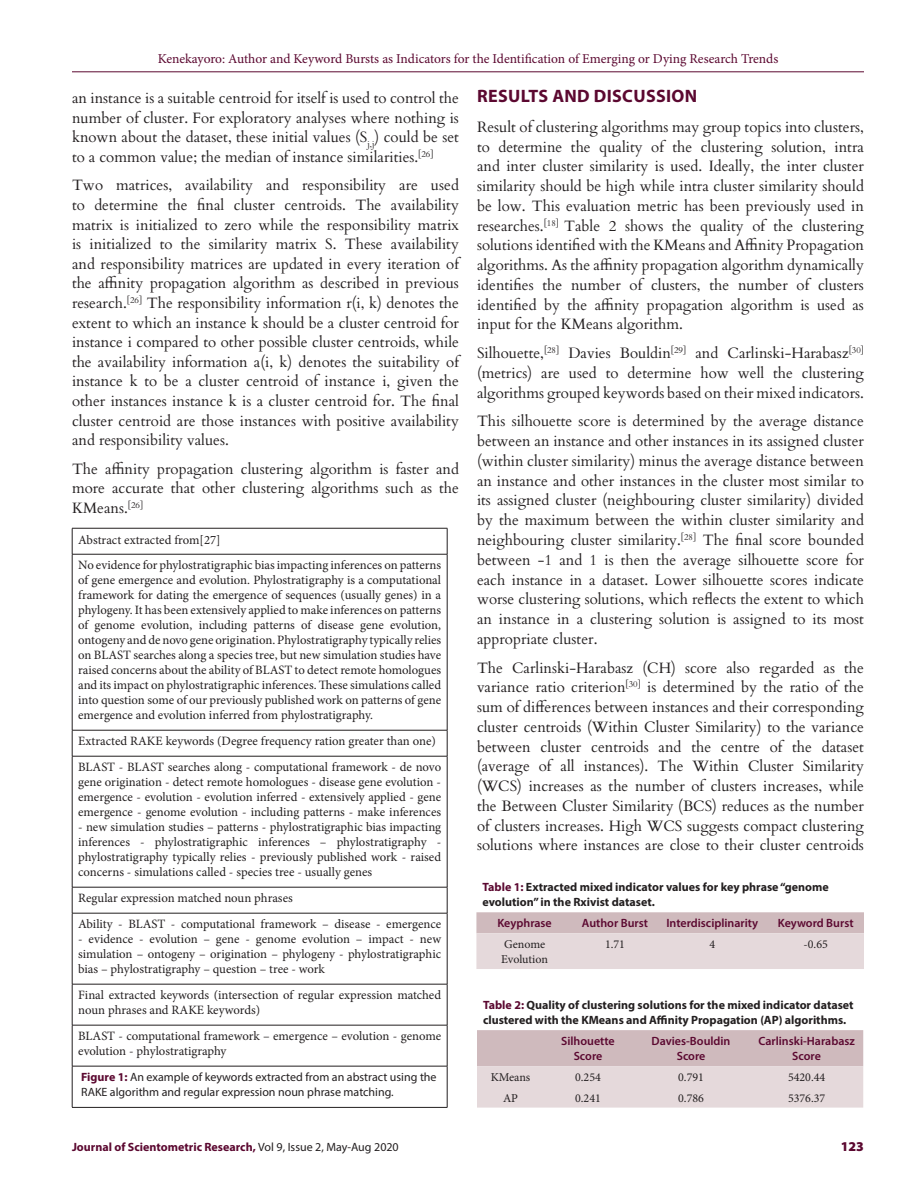
<style>
.page{position:relative;width:918px;height:1188px;background:#fff}
.page>*{position:absolute;margin:0;border:0;box-sizing:border-box;transform-origin:0 0}
._1_HD{font:700 18px "Myriad Pro";letter-spacing:.02em;color:#5b0830}
.TXT{font:15px/19.8px "Cardo";color:#231f20;text-align:justify}
.t1{font:13.5px "Minion Pro";letter-spacing:-.005em;color:#5b0830}
.t2{font:900 13.5px "Myriad Pro";color:#5b0830}
.TB{font:12.75px/15px "Minion Pro";color:#231f20;text-align:justify}
.TT{font:700 12px/15px "Myriad Pro";color:#231f20}
.FIG_CAP{font:12px/15px "Myriad Pro";color:#231f20}
.TCH{font:600 12px/15px "Myriad Pro";color:#5b0830;text-align:center}
.TB-2{font:12px/15px "Minion Pro";color:#231f20}
.t3{font:700 12px "Myriad Pro";color:#5b0830}
.s1{font-weight:700;color:#5b0830}
.s2{color:#5b0830}
.s3{font-weight:400;color:#231f20}
</style>
<div class="page">
<hr style="left:72px;top:72px;width:792px;height:1px;background:#5b0830">
<hr style="left:72px;top:528px;width:375px;height:1px;background:#231f20">
<svg style="left:72px;top:528px;width:1px;height:26px"></svg>
<svg style="left:447px;top:528px;width:1px;height:26px"></svg>
<hr style="left:72px;top:554px;width:375px;height:1px;background:#231f20">
<hr style="left:72px;top:554px;width:1px;height:176px;background:#231f20">
<hr style="left:447px;top:554px;width:1px;height:176px;background:#231f20">
<hr style="left:72px;top:730px;width:375px;height:1px;background:#231f20">
<svg style="left:72px;top:730px;width:1px;height:26px"></svg>
<svg style="left:447px;top:730px;width:1px;height:26px"></svg>
<hr style="left:72px;top:756px;width:375px;height:1px;background:#231f20">
<hr style="left:72px;top:756px;width:1px;height:131px;background:#231f20">
<hr style="left:447px;top:756px;width:1px;height:131px;background:#231f20">
<hr style="left:72px;top:887px;width:375px;height:1px;background:#231f20">
<svg style="left:72px;top:887px;width:1px;height:26px"></svg>
<svg style="left:447px;top:887px;width:1px;height:26px"></svg>
<hr style="left:72px;top:913px;width:375px;height:1px;background:#231f20">
<hr style="left:72px;top:913px;width:1px;height:71px;background:#231f20">
<hr style="left:447px;top:913px;width:1px;height:71px;background:#231f20">
<hr style="left:72px;top:984px;width:375px;height:1px;background:#231f20">
<hr style="left:72px;top:984px;width:1px;height:41px;background:#231f20">
<hr style="left:447px;top:984px;width:1px;height:41px;background:#231f20">
<hr style="left:72px;top:1025px;width:375px;height:1px;background:#231f20">
<hr style="left:72px;top:1025px;width:1px;height:41px;background:#231f20">
<hr style="left:447px;top:1025px;width:1px;height:41px;background:#231f20">
<hr style="left:72px;top:1066px;width:375px;height:1px;background:#231f20">
<hr style="left:72px;top:1066px;width:1px;height:41px;background:#231f20">
<hr style="left:447px;top:1066px;width:1px;height:41px;background:#231f20">
<hr style="left:72px;top:1107px;width:375px;height:1px;background:#231f20">
<svg style="left:477px;top:1030px;width:386px;height:78px;background:#dbcbcd"></svg>
<svg style="left:476px;top:912px;width:388px;height:57px;background:#ddced0"></svg>
<p class="t1" style="left:158px;top:50px;width:622px">Kenekayoro: Author and Keyword Bursts as Indicators for the Identification of Emerging or Dying Research Trends</p>
<p class="TXT" style="left:72px;top:87px;width:388px">an instance is a suitable centroid for itself is used to control the number of cluster. For exploratory analyses where nothing is known about the dataset, these initial values (S<sub>j,j</sub>) could be set to a common value; the median of instance similarities.<sup>[26]</sup></p>
<p class="TXT" style="left:72px;top:175px;width:389px">Two matrices, availability and responsibility are used to determine the final cluster centroids. The availability matrix is initialized to zero while the responsibility matrix is initialized to the similarity matrix S. These availability and responsibility matrices are updated in every iteration of the affinity propagation algorithm as described in previous research.<sup>[26]</sup> The responsibility information r(i, k) denotes the extent to which an instance k should be a cluster centroid for instance i compared to other possible cluster centroids, while the availability information a(i, k) denotes the suitability of instance k to be a cluster centroid of instance i, given the other instances instance k is a cluster centroid for. The final cluster centroid are those instances with positive availability and responsibility values.</p>
<p class="TXT" style="left:72px;top:458px;width:389px">The affinity propagation clustering algorithm is faster and more accurate that other clustering algorithms such as the KMeans.<sup>[26]</sup></p>
<p class="TB" style="left:78px;top:532px;width:144px">Abstract extracted from[27]</p>
<p class="TB" style="left:78px;top:558px;width:365px">No evidence for phylostratigraphic bias impacting inferences on patterns of gene emergence and evolution. Phylostratigraphy is a computational framework for dating the emergence of sequences (usually genes) in a phylogeny. It has been extensively applied to make inferences on patterns of genome evolution, including patterns of disease gene evolution, ontogeny and de novo gene origination. Phylostratigraphy typically relies on BLAST searches along a species tree, but new simulation studies have raised concerns about the ability of BLAST to detect remote homologues and its impact on phylostratigraphic inferences. These simulations called into question some of our previously published work on patterns of gene emergence and evolution inferred from phylostratigraphy.</p>
<p class="TB" style="left:78px;top:734px;width:359px">Extracted RAKE keywords (Degree frequency ration greater than one)</p>
<p class="TB" style="left:78px;top:760px;width:365px">BLAST - BLAST searches along - computational framework - de novo gene origination - detect remote homologues - disease gene evolution - emergence - evolution - evolution inferred - extensively applied - gene emergence - genome evolution - including patterns - make inferences</p>
<p class="TB" style="left:78px;top:820px;width:365px">- new simulation studies – patterns - phylostratigraphic bias impacting inferences - phylostratigraphic inferences – phylostratigraphy - phylostratigraphy typically relies - previously published work - raised concerns - simulations called - species tree - usually genes</p>
<p class="TB" style="left:78px;top:891px;width:216px">Regular expression matched noun phrases</p>
<p class="TB" style="left:78px;top:917px;width:364px">Ability - BLAST - computational framework – disease - emergence</p>
<p class="TB" style="left:78px;top:932px;width:364px">- evidence - evolution – gene - genome evolution – impact - new simulation – ontogeny – origination – phylogeny - phylostratigraphic bias – phylostratigraphy – question – tree - work</p>
<p class="TB" style="left:78px;top:988px;width:365px">Final extracted keywords (intersection of regular expression matched noun phrases and RAKE keywords)</p>
<p class="TB" style="left:78px;top:1029px;width:365px">BLAST - computational framework – emergence – evolution - genome evolution - phylostratigraphy</p>
<p class="FIG_CAP" style="left:81px;top:1069px;width:357px"><span class="s1">Figure 1:</span> An example of keywords extracted from an abstract using the<br>RAKE algorithm and regular expression noun phrase matching.</p>
<p class="_1_HD" style="left:477px;top:84px;width:222px">RESULTS AND DISCUSSION</p>
<p class="TXT" style="left:477px;top:116px;width:389px">Result of clustering algorithms may group topics into clusters, to determine the quality of the clustering solution, intra and inter cluster similarity is used. Ideally, the inter cluster similarity should be high while intra cluster similarity should be low. This evaluation metric has been previously used in researches.<sup>[18]</sup> Table 2 shows the quality of the clustering solutions identified with the KMeans and Affinity Propagation algorithms. As the affinity propagation algorithm dynamically identifies the number of clusters, the number of clusters identified by the affinity propagation algorithm is used as input for the KMeans algorithm.</p>
<p class="TXT" style="left:477px;top:342px;width:389px">Silhouette,<sup>[28]</sup> Davies Bouldin<sup>[29]</sup> and Carlinski-Harabasz<sup>[30] </sup>(metrics) are used to determine how well the clustering algorithms grouped keywords based on their mixed indicators.</p>
<p class="TXT" style="left:477px;top:411px;width:389px">This silhouette score is determined by the average distance between an instance and other instances in its assigned cluster (within cluster similarity) minus the average distance between an instance and other instances in the cluster most similar to its assigned cluster (neighbouring cluster similarity) divided by the maximum between the within cluster similarity and neighbouring cluster similarity.<sup>[28]</sup> The final score bounded between -1 and 1 is then the average silhouette score for each instance in a dataset. Lower silhouette scores indicate worse clustering solutions, which reflects the extent to which an instance in a clustering solution is assigned to its most appropriate cluster.</p>
<p class="TXT" style="left:477px;top:657px;width:389px">The Carlinski-Harabasz (CH) score also regarded as the variance ratio criterion<sup>[30]</sup> is determined by the ratio of the sum of differences between instances and their corresponding cluster centroids (Within Cluster Similarity) to the variance between cluster centroids and the centre of the dataset (average of all instances). The Within Cluster Similarity (WCS) increases as the number of clusters increases, while the Between Cluster Similarity (BCS) reduces as the number of clusters increases. High WCS suggests compact clustering solutions where instances are close to their cluster centroids</p>
<p class="TT" style="left:482px;top:879px;width:348px"><span class="s2">Table 1:</span> Extracted mixed indicator values for key phrase “genome evolution” in the Rxivist dataset.</p>
<p class="TCH" style="left:497px;top:915px;width:56px">Keyphrase</p>
<p class="TCH" style="left:582px;top:915px;width:68px">Author Burst</p>
<p class="TCH" style="left:666px;top:915px;width:93px">Interdisciplinarity</p>
<p class="TCH" style="left:778px;top:915px;width:77px">Keyword Burst</p>
<p class="TB-2" style="left:501px;top:937px;width:48px">Genome<br>Evolution</p>
<p class="TB-2" style="left:605px;top:937px;width:22px">1.71</p>
<p class="TB-2" style="left:709px;top:937px;width:7px">4</p>
<p class="TB-2" style="left:804px;top:937px;width:26px">-0.65</p>
<p class="TT" style="left:483px;top:997px;width:372px"><span class="s2">Table 2:</span> Quality of clustering solutions for the mixed indicator dataset clustered with the KMeans and Affinity Propagation (AP) algorithms.</p>
<p class="TCH" style="left:561px;top:1033px;width:55px">Silhouette<br>Score</p>
<p class="TCH" style="left:652px;top:1033px;width:80px">Davies-Bouldin<br>Score</p>
<p class="TCH" style="left:758px;top:1033px;width:98px">Carlinski-Harabasz<br>Score</p>
<p class="TB-2" style="left:491px;top:1070px;width:41px">KMeans</p>
<p class="TB-2" style="left:575px;top:1070px;width:27px">0.254</p>
<p class="TB-2" style="left:678px;top:1070px;width:27px">0.791</p>
<p class="TB-2" style="left:788px;top:1070px;width:39px">5420.44</p>
<p class="TB-2" style="left:503px;top:1090px;width:17px">AP</p>
<p class="TB-2" style="left:575px;top:1090px;width:27px">0.241</p>
<p class="TB-2" style="left:678px;top:1090px;width:27px">0.786</p>
<p class="TB-2" style="left:788px;top:1090px;width:39px">5376.37</p>
<p class="t3" style="left:72px;top:1139px;width:328px">Journal of Scientometric Research, <span class="s3">Vol 9, Issue 2, May-Aug 2020</span></p>
<p class="t2" style="left:841px;top:1137px;width:25px">123</p>
</div>
